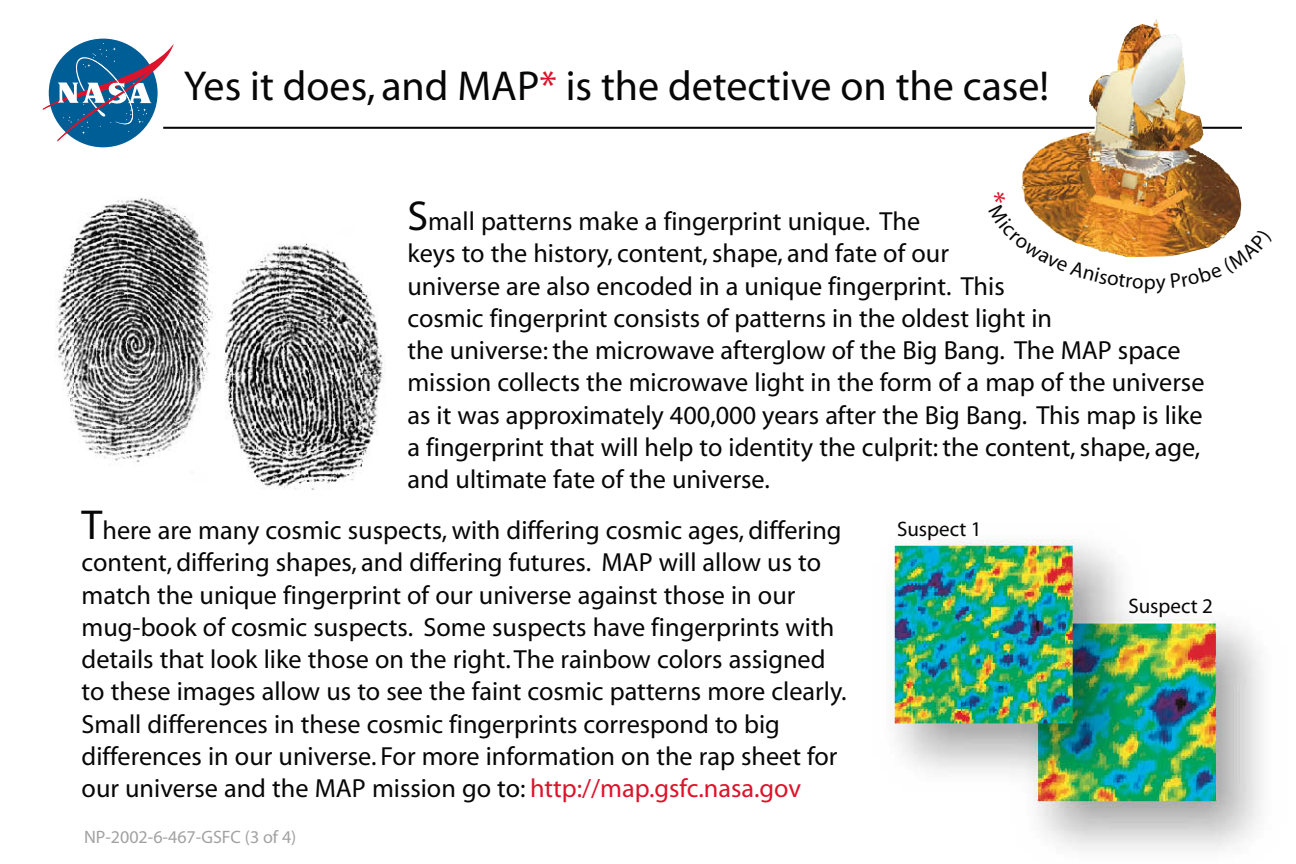
<style>
.page{position:relative;width:1296px;height:864px;background:#fff}
.page>*{position:absolute;margin:0;border:0;box-sizing:border-box;transform-origin:0 0}
.t1{font:42px "Myriad";color:#070707}
.t2{font:26.4px/32.4px "Myriad";color:#070707}
.t3{font:21px "Myriad";color:#070707}
.t4{font:18px "Myriad";color:#a2a2a2}
.s1{color:#dc132b}
.s2{font-size:42px}
</style>
<div class="page">
<hr style="left:163px;top:127px;width:1079px;height:2px;background:#070707">
<img style="left:1021px;top:19px;width:220px;height:171px">
<img style="left:894px;top:539px;width:368px;height:311px">
<img style="left:56px;top:198px;width:330px;height:292px">
<svg style="left:42px;top:43px;width:132px;height:100px"></svg>
<img style="left:1023px;top:190px;width:219px;height:68px">
<h1 class="t1" style="left:184px;top:65px;width:867px">Yes it does, and MAP<span class="s1">*</span> is the detective on the case!</h1>
<p class="t2" style="left:407px;top:206px;width:799px"><span class="s2">S</span>mall patterns make a fingerprint unique. The<br>keys to the history, content, shape, and fate of our<br>universe are also encoded in a unique fingerprint. This<br>cosmic fingerprint consists of patterns in the oldest light in<br>the universe: the microwave afterglow of the Big Bang. The MAP space mission collects the microwave light in the form of a map of the universe as it was approximately 400,000 years after the Big Bang. This map is like a fingerprint that will help to identity the culprit: the content, shape, age, and ultimate fate of the universe.</p>
<p class="t2" style="left:82px;top:515px;width:766px"><span class="s2">T</span>here are many cosmic suspects, with differing cosmic ages, differing content, differing shapes, and differing futures. MAP will allow us to match the unique fingerprint of our universe against those in our mug-book of cosmic suspects. Some suspects have fingerprints with details that look like those on the right.The rainbow colors assigned to these images allow us to see the faint cosmic patterns more clearly.<br>Small differences in these cosmic fingerprints correspond to big differences in our universe. For more information on the rap sheet for our universe and the MAP mission go to: <span class="s1">http://map.gsfc.nasa.gov</span></p>
<p class="t3" style="left:897px;top:519px;width:86px">Suspect 1</p>
<p class="t3" style="left:1128px;top:595px;width:86px">Suspect 2</p>
<p class="t4" style="left:84px;top:828px;width:214px">NP-2002-6-467-GSFC (3 of 4)</p>
</div>
